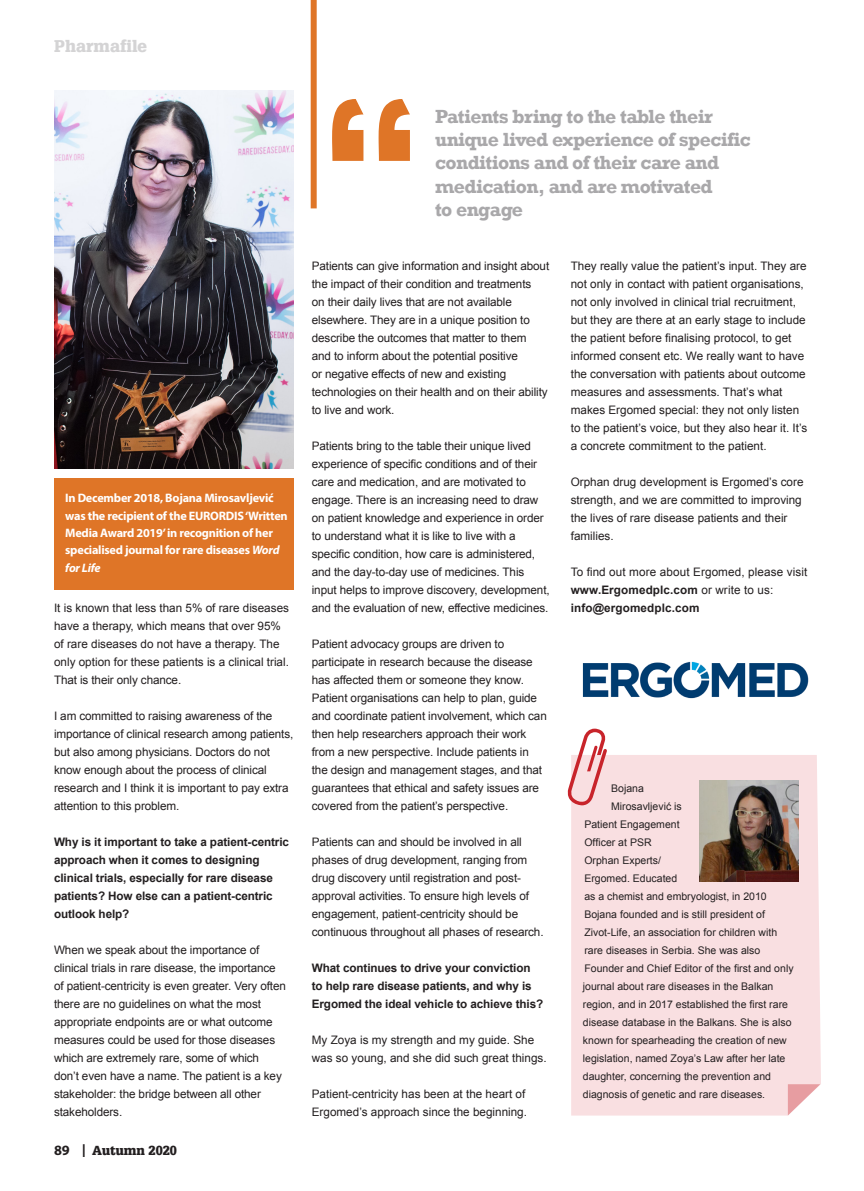
<style>
.page{position:relative;width:864px;height:1191px;background:#fff}
.page>*{position:absolute;margin:0;border:0;box-sizing:border-box;transform-origin:0 0}
.PMPS_Pull_Quote{font:700 19.5px/23.2px "Rockwell";letter-spacing:-.03em;color:#a9a8aa}
.t1{font:900 16.5px "Glypha 75";color:#a9a8aa}
.t2{font:900 12.75px "Glypha 75";color:#231f20}
.ICT_Body_Text{font:700 12.3px/17.2px "Myriad Pro";letter-spacing:-.02em;color:#fff}
.ICT_Body_Text-2{font:11.7px/18px "Arial";letter-spacing:-.01em;color:#231f20}
.ICT_Body_Text-3{font:700 11.7px/18px "Arial";letter-spacing:-.01em;color:#231f20}
.ICT_Body_Text-4{font:11.7px/18px "Arial";letter-spacing:.01em;color:#231f20}
.ICT_Body_Text-5{font:10.5px "Arial";color:#231f20}
.s1{font-style:italic}
.s2{font-family:"Myriad Pro";font-weight:700;font-size:14.25px}
.s3{font-family:"Myriad Pro";font-weight:400;font-size:18px}
.s4{font-weight:700}
</style>
<div class="page">
<img style="left:54px;top:90px;width:239px;height:378px">
<div style="left:310px;top:0;width:6px;height:208px;background:#df7527"></div>
<svg style="left:332px;top:99px;width:78px;height:62px"></svg>
<div style="left:571px;top:755px;width:249px;height:360px;background:#f9dfe1"></div>
<svg style="left:567px;top:728px;width:40px;height:77px"></svg>
<img style="left:699px;top:780px;width:99px;height:101px">
<svg style="left:787px;top:1084px;width:33px;height:31px"></svg>
<div style="left:54px;top:478px;width:239px;height:112px;background:#df7527"></div>
<img style="left:582px;top:661px;width:227px;height:38px">
<h2 class="t1" style="left:54px;top:36px;width:94px">Pharmafile</h2>
<p class="ICT_Body_Text" style="left:65px;top:489px;width:224px">In December 2018, Bojana Mirosavljević was the recipient of the EURORDIS ‘Written Media Award 2019’ in recognition of her specialised journal for rare diseases <span class="s1">Word for Life</span></p>
<p class="ICT_Body_Text-2" style="left:54px;top:599px;width:236px">It is known that less than 5% of rare diseases have a therapy, which means that over 95% of rare diseases do not have a therapy. The only option for these patients is a clinical trial.<br>That is their only chance.</p>
<p class="ICT_Body_Text-2" style="left:54px;top:707px;width:241px">I am committed to raising awareness of the importance of clinical research among patients, but also among physicians. Doctors do not know enough about the process of clinical research and I think it is important to pay extra attention to this problem.</p>
<p class="ICT_Body_Text-3" style="left:54px;top:833px;width:236px">Why is it important to take a patient-centric approach when it comes to designing clinical trials, especially for rare disease patients? How else can a patient-centric outlook help?</p>
<p class="ICT_Body_Text-2" style="left:54px;top:941px;width:233px">When we speak about the importance of clinical trials in rare disease, the importance of patient-centricity is even greater. Very often there are no guidelines on what the most appropriate endpoints are or what outcome measures could be used for those diseases which are extremely rare, some of which don’t even have a name. The patient is a key stakeholder: the bridge between all other stakeholders.</p>
<p class="t2" style="left:54px;top:1142px;width:124px"><span class="s2">89</span> <span class="s3">l</span> Autumn 2020</p>
<p class="PMPS_Pull_Quote" style="left:435px;top:105px;width:317px">Patients bring to the table their unique lived experience of specific conditions and of their care and medication, and are motivated<br>to engage</p>
<p class="ICT_Body_Text-2" style="left:312px;top:257px;width:239px">Patients can give information and insight about the impact of their condition and treatments<br>on their daily lives that are not available elsewhere. They are in a unique position to describe the outcomes that matter to them<br>and to inform about the potential positive<br>or negative effects of new and existing technologies on their health and on their ability to live and work.</p>
<p class="ICT_Body_Text-2" style="left:312px;top:437px;width:239px">Patients bring to the table their unique lived experience of specific conditions and of their care and medication, and are motivated to engage. There is an increasing need to draw on patient knowledge and experience in order to understand what it is like to live with a specific condition, how care is administered, and the day-to-day use of medicines. This input helps to improve discovery, development, and the evaluation of new, effective medicines.</p>
<p class="ICT_Body_Text-2" style="left:312px;top:635px;width:236px">Patient advocacy groups are driven to participate in research because the disease has affected them or someone they know.<br>Patient organisations can help to plan, guide and coordinate patient involvement, which can then help researchers approach their work from a new perspective. Include patients in the design and management stages, and that guarantees that ethical and safety issues are covered from the patient’s perspective.</p>
<p class="ICT_Body_Text-2" style="left:312px;top:833px;width:233px">Patients can and should be involved in all phases of drug development, ranging from drug discovery until registration and post&shy;approval activities. To ensure high levels of engagement, patient-centricity should be continuous throughout all phases of research.</p>
<p class="ICT_Body_Text-3" style="left:312px;top:959px;width:233px">What continues to drive your conviction to help rare disease patients, and why is<br>Ergomed the ideal vehicle to achieve this?</p>
<p class="ICT_Body_Text-2" style="left:312px;top:1031px;width:236px">My Zoya is my strength and my guide. She was so young, and she did such great things.</p>
<p class="ICT_Body_Text-2" style="left:312px;top:1085px;width:217px">Patient-centricity has been at the heart of<br>Ergomed’s approach since the beginning.</p>
<p class="ICT_Body_Text-2" style="left:570px;top:257px;width:238px">They really value the patient’s input. They are not only in contact with patient organisations, not only involved in clinical trial recruitment, but they are there at an early stage to include the patient before finalising protocol, to get informed consent etc. We really want to have the conversation with patients about outcome measures and assessments. That’s what makes Ergomed special: they not only listen to the patient’s voice, but they also hear it. It’s a concrete commitment to the patient.</p>
<p class="ICT_Body_Text-2" style="left:570px;top:473px;width:234px">Orphan drug development is Ergomed’s core strength, and we are committed to improving the lives of rare disease patients and their families.</p>
<p class="ICT_Body_Text-4" style="left:570px;top:563px;width:238px">To find out more about Ergomed, please visit <span class="s4">www.Ergomedplc.com</span> or write to us: <span class="s4">info@ergomedplc.com</span></p>
<p class="ICT_Body_Text-5" style="left:611px;top:781px;width:34px">Bojana</p>
<p class="ICT_Body_Text-5" style="left:611px;top:799px;width:72px">Mirosavljević is</p>
<p class="ICT_Body_Text-5" style="left:584px;top:817px;width:97px">Patient Engagement</p>
<p class="ICT_Body_Text-5" style="left:584px;top:835px;width:69px">Officer at PSR</p>
<p class="ICT_Body_Text-5" style="left:584px;top:853px;width:78px">Orphan Experts/</p>
<p class="ICT_Body_Text-5" style="left:584px;top:871px;width:94px">Ergomed. Educated</p>
<p class="ICT_Body_Text-5" style="left:584px;top:889px;width:184px">as a chemist and embryologist, in 2010</p>
<p class="ICT_Body_Text-5" style="left:584px;top:907px;width:182px">Bojana founded and is still president of</p>
<p class="ICT_Body_Text-5" style="left:584px;top:925px;width:194px">Zivot-Life, an association for children with</p>
<p class="ICT_Body_Text-5" style="left:584px;top:943px;width:177px">rare diseases in Serbia. She was also</p>
<p class="ICT_Body_Text-5" style="left:584px;top:961px;width:210px">Founder and Chief Editor of the first and only</p>
<p class="ICT_Body_Text-5" style="left:582px;top:979px;width:192px">journal about rare diseases in the Balkan</p>
<p class="ICT_Body_Text-5" style="left:582px;top:997px;width:206px">region, and in 2017 established the first rare</p>
<p class="ICT_Body_Text-5" style="left:582px;top:1015px;width:210px">disease database in the Balkans. She is also</p>
<p class="ICT_Body_Text-5" style="left:582px;top:1033px;width:205px">known for spearheading the creation of new</p>
<p class="ICT_Body_Text-5" style="left:582px;top:1051px;width:204px">legislation, named Zoya’s Law after her late</p>
<p class="ICT_Body_Text-5" style="left:582px;top:1069px;width:189px">daughter, concerning the prevention and</p>
<p class="ICT_Body_Text-5" style="left:582px;top:1087px;width:184px">diagnosis of genetic and rare diseases.</p>
</div>
